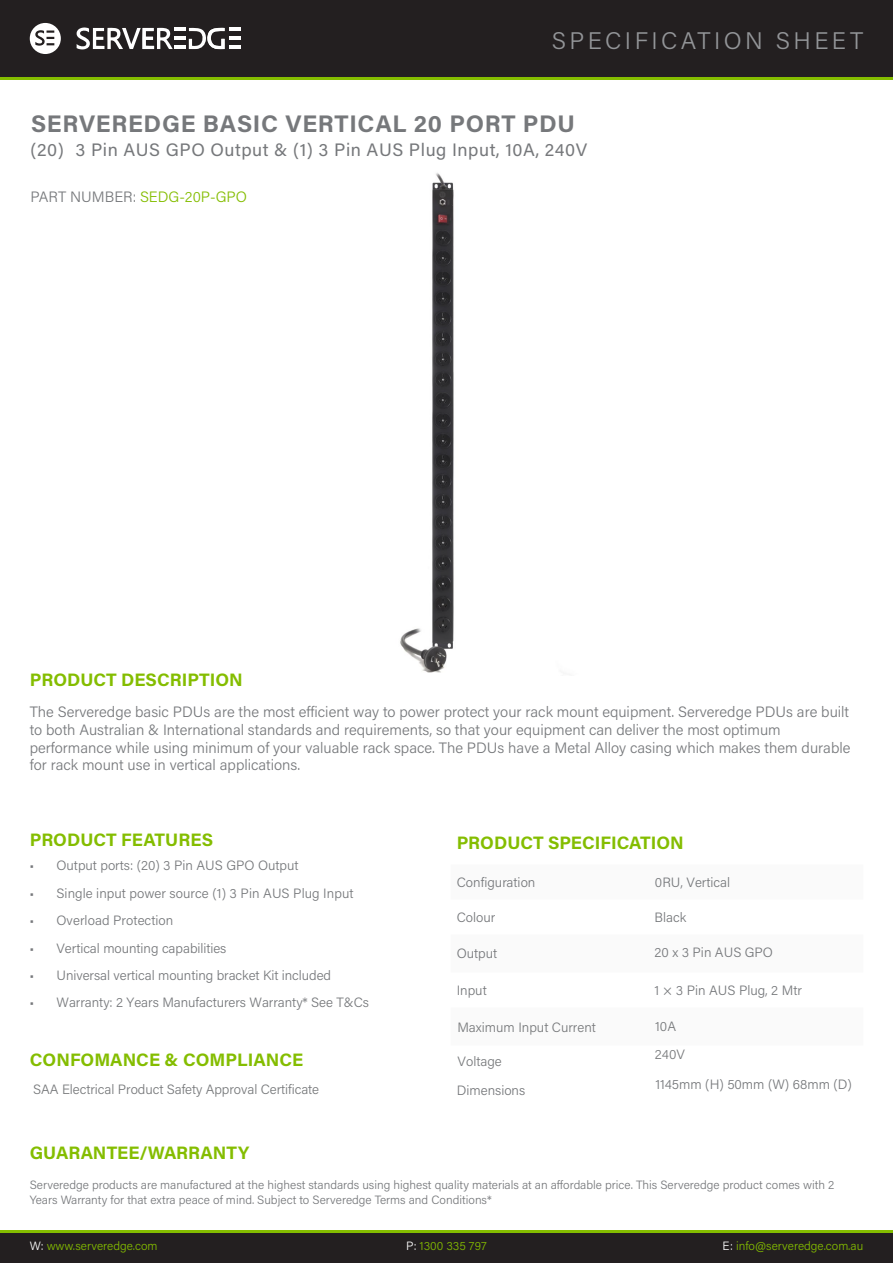
<style>
.page{position:relative;width:893px;height:1263px;background:#fff}
.page>*{position:absolute;margin:0;border:0;box-sizing:border-box;transform-origin:0 0}
.t1{font:700 24px "Acumin Pro";letter-spacing:.03em;color:#76787b}
.t2{font:300 24px "Acumin Pro";letter-spacing:.14em;color:#939598}
.Acumin_Pro{font:700 18px "Acumin Pro";color:#84bd00}
.t3{font:18px "Acumin Pro";letter-spacing:.03em;color:#76787b}
.Acumin_Pro-2{font:300 15px/17.7px "Acumin Pro";color:#76787b}
.t4{font:300 15px "Acumin Pro";color:#84bd00}
.t5{font:300 13.5px "Acumin Pro";color:#76787b}
.t6{font:300 13.5px "Acumin Pro";letter-spacing:-.005em;color:#77797b}
.Acumin_Pro-3{font:300 12px/14.4px "Acumin Pro";color:#76787b}
.t7{font:300 12px "Acumin Pro";color:#84bd00}
.s1{color:#76787b}
.s2{color:#fff}
</style>
<div class="page">
<img style="left:400px;top:173px;width:54px;height:500px">
<div style="left:0;top:0;width:893px;height:77px;background:#231f20"></div>
<hr style="left:0;top:77px;width:893px;height:3px;background:#84bd00">
<svg style="left:77px;top:27px;width:163px;height:22px"></svg>
<svg style="left:30px;top:23px;width:31px;height:31px"></svg>
<div style="left:0;top:1233px;width:893px;height:30px;background:#231f20"></div>
<hr style="left:0;top:1230px;width:893px;height:3px;background:#84bd00">
<h1 class="t2" style="left:552px;top:24px;width:313px">SPECIFICATION SHEET</h1>
<p class="t1" style="left:31px;top:106px;width:545px">SERVEREDGE BASIC VERTICAL 20 PORT PDU</p>
<p class="t3" style="left:31px;top:137px;width:558px">(20) 3 Pin AUS GPO Output &amp; (1) 3 Pin AUS Plug Input, 10A, 240V</p>
<p class="t4" style="left:31px;top:186px;width:218px"><span class="s1">PART NUMBER:</span> SEDG-20P-GPO</p>
<p class="Acumin_Pro" style="left:30px;top:667px;width:214px">PRODUCT DESCRIPTION</p>
<p class="Acumin_Pro-2" style="left:30px;top:702px;width:822px">The Serveredge basic PDUs are the most efficient way to power protect your rack mount equipment. Serveredge PDUs are built to both Australian &amp; International standards and requirements, so that your equipment can deliver the most optimum performance while using minimum of your valuable rack space. The PDUs have a Metal Alloy casing which makes them durable for rack mount use in vertical applications.</p>
<p class="Acumin_Pro" style="left:30px;top:827px;width:185px">PRODUCT FEATURES</p>
<p class="t5" style="left:30px;top:856px;width:271px">• Output ports: (20) 3 Pin AUS GPO Output</p>
<p class="t5" style="left:30px;top:884px;width:325px">• Single input power source (1) 3 Pin AUS Plug Input</p>
<p class="t5" style="left:30px;top:911px;width:145px">• Overload Protection</p>
<p class="t5" style="left:30px;top:939px;width:198px">• Vertical mounting capabilities</p>
<p class="t5" style="left:30px;top:965px;width:303px">• Universal vertical mounting bracket Kit included</p>
<p class="t5" style="left:30px;top:993px;width:341px">• Warranty: 2 Years Manufacturers Warranty* See T&amp;Cs</p>
<p class="Acumin_Pro" style="left:30px;top:1047px;width:275px">CONFOMANCE &amp; COMPLIANCE</p>
<p class="t6" style="left:33px;top:1080px;width:287px">SAA Electrical Product Safety Approval Certificate</p>
<p class="Acumin_Pro" style="left:457px;top:830px;width:229px">PRODUCT SPECIFICATION</p>
<p class="t5" style="left:457px;top:873px;width:80px">Configuration</p>
<p class="t5" style="left:655px;top:873px;width:77px">0RU, Vertical</p>
<p class="t5" style="left:457px;top:908px;width:40px">Colour</p>
<p class="t5" style="left:655px;top:908px;width:33px">Black</p>
<p class="t5" style="left:457px;top:944px;width:42px">Output</p>
<p class="t5" style="left:654px;top:942px;width:120px">20 x 3 Pin AUS GPO</p>
<p class="t5" style="left:457px;top:981px;width:32px">Input</p>
<p class="t5" style="left:655px;top:981px;width:149px">1 × 3 Pin AUS Plug, 2 Mtr</p>
<p class="t6" style="left:457px;top:1018px;width:140px">Maximum Input Current</p>
<p class="t6" style="left:655px;top:1016px;width:22px">10A</p>
<p class="t6" style="left:458px;top:1052px;width:46px">Voltage</p>
<p class="t6" style="left:655px;top:1045px;width:32px">240V</p>
<p class="t5" style="left:655px;top:1074px;width:198px">1145mm (H) 50mm (W) 68mm (D)</p>
<p class="t5" style="left:457px;top:1081px;width:70px">Dimensions</p>
<p class="Acumin_Pro" style="left:30px;top:1140px;width:221px">GUARANTEE/WARRANTY</p>
<p class="Acumin_Pro-3" style="left:30px;top:1177px;width:806px">Serveredge products are manufactured at the highest standards using highest quality materials at an affordable price. This Serveredge product comes with 2<br>Years Warranty for that extra peace of mind. Subject to Serveredge Terms and Conditions*</p>
<p class="t7" style="left:30px;top:1238px;width:129px"><span class="s2">W:</span> www.serveredge.com</p>
<p class="t7" style="left:406px;top:1238px;width:82px"><span class="s2">P:</span> 1300 335 797</p>
<p class="t7" style="left:723px;top:1238px;width:142px"><span class="s2">E:</span> info@serveredge.com.au</p>
</div>
